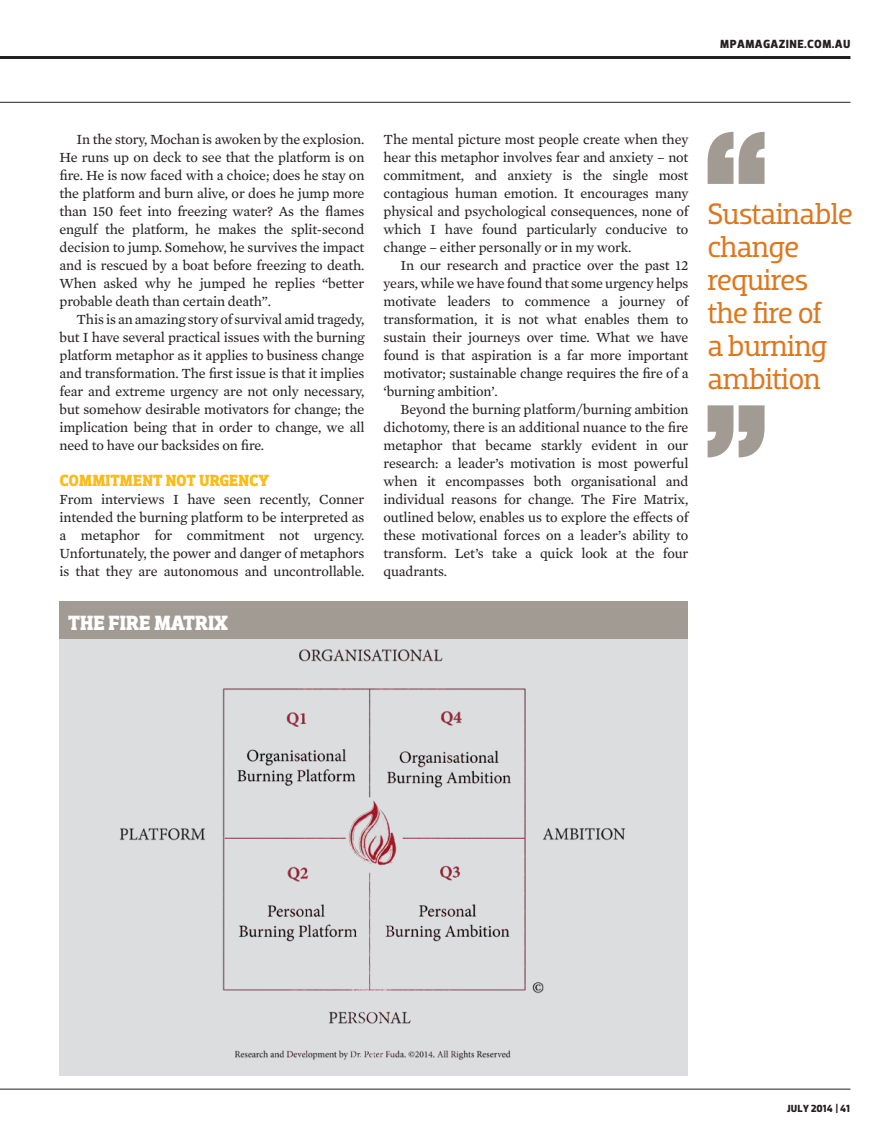
<style>
.page{position:relative;width:893px;height:1140px;background:#fff}
.page>*{position:absolute;margin:0;border:0;box-sizing:border-box;transform-origin:0 0}
.Pullquote_MAIN{font:30px/33px "Dobra Slab";letter-spacing:-.025em;color:#de761b}
.Box_Out_HEADER{font:700 21px "Dobra Slab";color:#fff}
.Sub_Heads{font:700 16.5px "Dobra Slab";color:#fbbc13}
.Body_Copy{font:14.25px/18px "Mercury Text G2";letter-spacing:-.01em;color:#231f20;text-align:justify}
.t1{font:700 12px "Dobra";letter-spacing:.035em;color:#231f20}
.t2{font:700 10.5px "Dobra";color:#231f20}
</style>
<div class="page">
<hr style="left:0;top:102px;width:850px;height:1px;background:#231f20">
<hr style="left:0;top:56px;width:850px;height:3px;background:#231f20">
<hr style="left:0;top:1088px;width:850px;height:1px;background:#231f20">
<div style="left:60px;top:620px;width:628px;height:456px;background:#dcdddf"></div>
<img style="left:119px;top:649px;width:507px;height:411px">
<div style="left:60px;top:601px;width:628px;height:38px;background:#a19b94"></div>
<svg style="left:708px;top:132px;width:56px;height:52px"></svg>
<svg style="left:708px;top:405px;width:56px;height:52px"></svg>
<p class="t1" style="left:720px;top:37px;width:132px">MPAMAGAZINE.COM.AU</p>
<p class="Body_Copy" style="left:60px;top:130px;width:306px;text-indent:17px">In the story, Mochan is awoken by the explosion.<br>He runs up on deck to see that the platform is on fire. He is now faced with a choice; does he stay on the platform and burn alive, or does he jump more than 150 feet into freezing water? As the flames engulf the platform, he makes the split-second decision to jump. Somehow, he survives the impact and is rescued by a boat before freezing to death.<br>When asked why he jumped he replies “better probable death than certain death”.</p>
<p class="Body_Copy" style="left:60px;top:310px;width:306px;text-indent:17px">This is an amazing story of survival amid tragedy, but I have several practical issues with the burning platform metaphor as it applies to business change and transformation. The first issue is that it implies fear and extreme urgency are not only necessary, but somehow desirable motivators for change; the implication being that in order to change, we all need to have our backsides on fire.</p>
<p class="Sub_Heads" style="left:60px;top:471px;width:211px">COMMITMENT NOT URGENCY</p>
<p class="Body_Copy" style="left:60px;top:490px;width:306px">From interviews I have seen recently, Conner intended the burning platform to be interpreted as a metaphor for commitment not urgency.<br>Unfortunately, the power and danger of metaphors is that they are autonomous and uncontrollable.</p>
<p class="Box_Out_HEADER" style="left:68px;top:611px;width:161px">THE FIRE MATRIX</p>
<p class="Body_Copy" style="left:384px;top:130px;width:306px">The mental picture most people create when they hear this metaphor involves fear and anxiety – not commitment, and anxiety is the single most contagious human emotion. It encourages many physical and psychological consequences, none of which I have found particularly conducive to change – either personally or in my work.</p>
<p class="Body_Copy" style="left:384px;top:256px;width:306px;text-indent:17px">In our research and practice over the past 12 years, while we have found that some urgency helps motivate leaders to commence a journey of transformation, it is not what enables them to sustain their journeys over time. What we have found is that aspiration is a far more important motivator; sustainable change requires the fire of a ‘burning ambition’.</p>
<p class="Body_Copy" style="left:384px;top:400px;width:306px;text-indent:17px">Beyond the burning platform/burning ambition dichotomy, there is an additional nuance to the fire metaphor that became starkly evident in our research: a leader’s motivation is most powerful when it encompasses both organisational and individual reasons for change. The Fire Matrix, outlined below, enables us to explore the effects of these motivational forces on a leader’s ability to transform. Let’s take a quick look at the four quadrants.</p>
<p class="Pullquote_MAIN" style="left:708px;top:197px;width:147px">Sustainable</p>
<p class="Pullquote_MAIN" style="left:708px;top:230px;width:121px">change requires the fire of a burning ambition</p>
<p class="t2" style="left:787px;top:1102px;width:65px">JULY 2014 | 41</p>
</div>
